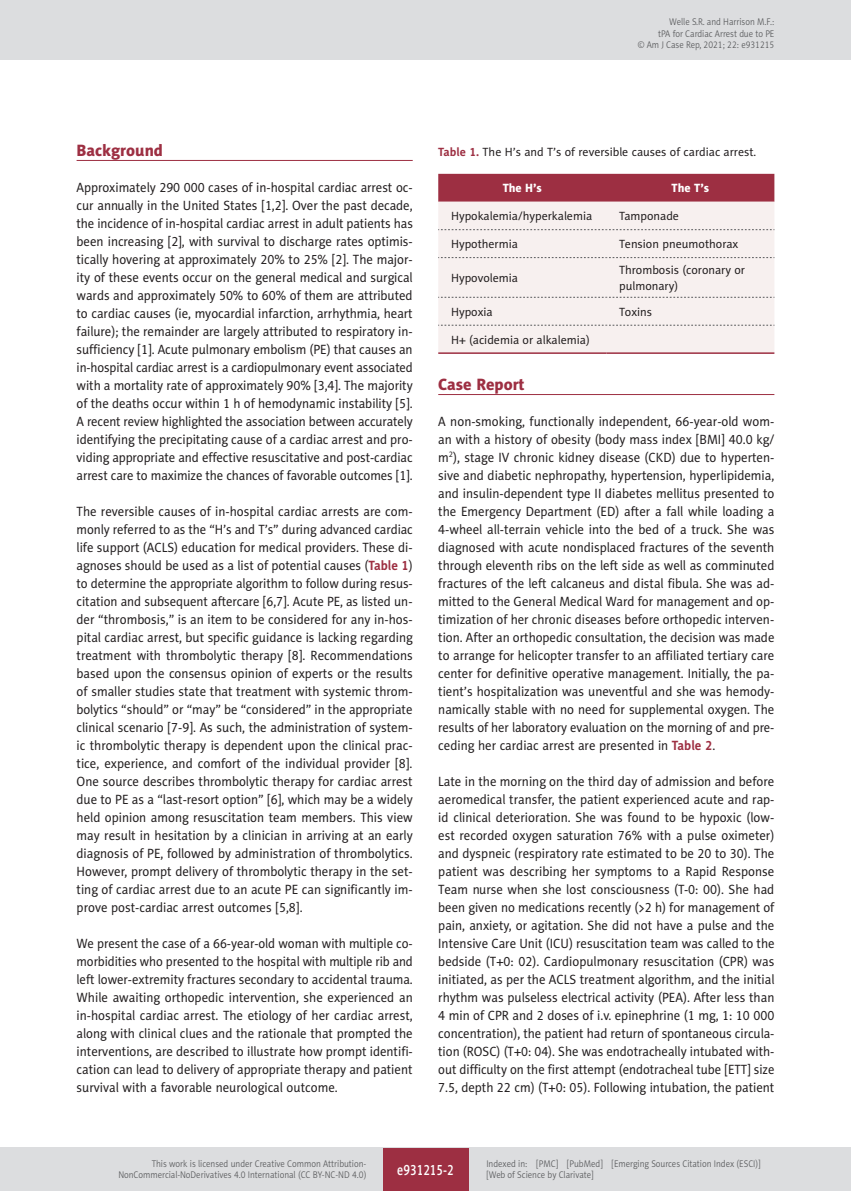
<style>
.page{position:relative;width:851px;height:1191px;background:#fff}
.page>*{position:absolute;margin:0;border:0;box-sizing:border-box;transform-origin:0 0}
.AJCR_Headline_1{font:16.5px "Naomi Sans EFN Heavy";color:#9d2f42}
.AJCR_e-PAGINA{font:15px "Naomi Sans EFN Medium";color:#fff;scale:.8 1}
.AJCR_Body{font:13.5px/18px "Naomi Sans EFN";color:#231f20;text-align:justify;scale:.95 1}
.AJCR_Body-2{font:13.5px/18px "Naomi Sans EFN";color:#231f20;text-align:justify;scale:.94 1}
.AJCR_Tabela_zawartos{font:12px/15.8px "Naomi Sans EFN";color:#231f20}
.AJCR_Tabela_tytul{font:12px "Naomi Sans EFN";color:#231f20}
.AJCR_Tabela_Head{font:12px "Naomi Sans EFN Heavy";color:#fff}
.AJCR_pagina_zywa{font:9.75px/11.2px "Naomi Sans EFN Light";color:#57585a;text-align:right;scale:.9 1}
.AJCR_pagina_sygnatur{font:9.75px "Naomi Sans EFN Light";color:#57585a;scale:.9 1}
.s1{font-weight:700;color:#9d2f42}
</style>
<div class="page">
<hr style="left:77px;top:160px;width:335px;height:1px;background:#9d2f42">
<hr style="left:438px;top:394px;width:336px;height:1px;background:#9d2f42">
<div style="left:438px;top:174px;width:336px;height:28px;background:#9d2f42"></div>
<div style="left:438px;top:202px;width:336px;height:150px;background:#f7f0ef"></div>
<svg style="left:438px;top:229px;width:336px;height:1px"></svg>
<svg style="left:438px;top:257px;width:336px;height:1px"></svg>
<svg style="left:438px;top:297px;width:336px;height:1px"></svg>
<svg style="left:438px;top:325px;width:336px;height:1px"></svg>
<hr style="left:438px;top:352px;width:168px;height:2px;background:#9d2f42">
<hr style="left:606px;top:352px;width:168px;height:2px;background:#9d2f42">
<div style="left:0;top:0;width:850px;height:60px;background:#dcdddf"></div>
<hr style="left:850px;top:0;width:1px;height:60px;background:#dcdddf">
<div style="left:0;top:1148px;width:850px;height:43px;background:#dcdddf"></div>
<div style="left:383px;top:1147px;width:85px;height:43px;background:#9d2f42"></div>
<p class="AJCR_pagina_zywa" style="left:658px;top:16px;width:131px">Welle S.R. and Harrison M.F.: tPA for Cardiac Arrest due to PE</p>
<p class="AJCR_pagina_sygnatur" style="left:637px;top:39px;width:153px">© Am J Case Rep, 2021; 22: e931215</p>
<p class="AJCR_Headline_1" style="left:77px;top:140px;width:88px">Background</p>
<p class="AJCR_Body" style="left:77px;top:178px;width:355px">Approximately 290 000 cases of in-hospital cardiac arrest oc&shy;cur annually in the United States [1,2]. Over the past decade, the incidence of in-hospital cardiac arrest in adult patients has been increasing [2], with survival to discharge rates optimis&shy;tically hovering at approximately 20% to 25% [2]. The major&shy;ity of these events occur on the general medical and surgical wards and approximately 50% to 60% of them are attributed to cardiac causes (ie, myocardial infarction, arrhythmia, heart failure); the remainder are largely attributed to respiratory in&shy;sufficiency [1]. Acute pulmonary embolism (PE) that causes an in-hospital cardiac arrest is a cardiopulmonary event associated with a mortality rate of approximately 90% [3,4]. The majority of the deaths occur within 1 h of hemodynamic instability [5].<br>A recent review highlighted the association between accurately identifying the precipitating cause of a cardiac arrest and pro&shy;viding appropriate and effective resuscitative and post-cardiac arrest care to maximize the chances of favorable outcomes [1].</p>
<p class="AJCR_Body" style="left:77px;top:502px;width:355px">The reversible causes of in-hospital cardiac arrests are com&shy;monly referred to as the “H’s and T’s” during advanced cardiac life support (ACLS) education for medical providers. These di&shy;agnoses should be used as a list of potential causes (<span class="s1">Table 1</span>) to determine the appropriate algorithm to follow during resus&shy;citation and subsequent aftercare [6,7]. Acute PE, as listed un&shy;der “thrombosis,” is an item to be considered for any in-hos&shy;pital cardiac arrest, but specific guidance is lacking regarding treatment with thrombolytic therapy [8]. Recommendations based upon the consensus opinion of experts or the results of smaller studies state that treatment with systemic throm&shy;bolytics “should” or “may” be “considered” in the appropriate clinical scenario [7-9]. As such, the administration of system&shy;ic thrombolytic therapy is dependent upon the clinical prac&shy;tice, experience, and comfort of the individual provider [8].<br>One source describes thrombolytic therapy for cardiac arrest due to PE as a “last-resort option” [6], which may be a widely held opinion among resuscitation team members. This view may result in hesitation by a clinician in arriving at an early diagnosis of PE, followed by administration of thrombolytics.<br>However, prompt delivery of thrombolytic therapy in the set&shy;ting of cardiac arrest due to an acute PE can significantly im&shy;prove post-cardiac arrest outcomes [5,8].</p>
<p class="AJCR_Body-2" style="left:77px;top:934px;width:359px">We present the case of a 66-year-old woman with multiple co&shy;morbidities who presented to the hospital with multiple rib and left lower-extremity fractures secondary to accidental trauma.<br>While awaiting orthopedic intervention, she experienced an in-hospital cardiac arrest. The etiology of her cardiac arrest, along with clinical clues and the rationale that prompted the interventions, are described to illustrate how prompt identifi&shy;cation can lead to delivery of appropriate therapy and patient survival with a favorable neurological outcome.</p>
<p class="AJCR_Tabela_tytul" style="left:438px;top:145px;width:319px"><span class="s1">Table 1.</span> The H’s and T’s of reversible causes of cardiac arrest.</p>
<p class="AJCR_Tabela_Head" style="left:502px;top:181px;width:41px">The H’s</p>
<p class="AJCR_Tabela_Head" style="left:671px;top:181px;width:39px">The T’s</p>
<p class="AJCR_Tabela_zawartos" style="left:451px;top:208px;width:143px">Hypokalemia/hyperkalemia</p>
<p class="AJCR_Tabela_zawartos" style="left:619px;top:208px;width:61px">Tamponade</p>
<p class="AJCR_Tabela_zawartos" style="left:451px;top:236px;width:68px">Hypothermia</p>
<p class="AJCR_Tabela_zawartos" style="left:619px;top:236px;width:121px">Tension pneumothorax</p>
<p class="AJCR_Tabela_zawartos" style="left:451px;top:270px;width:68px">Hypovolemia</p>
<p class="AJCR_Tabela_zawartos" style="left:619px;top:262px;width:127px">Thrombosis (coronary or pulmonary)</p>
<p class="AJCR_Tabela_zawartos" style="left:451px;top:304px;width:43px">Hypoxia</p>
<p class="AJCR_Tabela_zawartos" style="left:619px;top:304px;width:35px">Toxins</p>
<p class="AJCR_Tabela_zawartos" style="left:451px;top:332px;width:140px">H+ (acidemia or alkalemia)</p>
<p class="AJCR_Headline_1" style="left:438px;top:374px;width:88px">Case Report</p>
<p class="AJCR_Body" style="left:438px;top:412px;width:355px">A non-smoking, functionally independent, 66-year-old wom&shy;an with a history of obesity (body mass index [BMI] 40.0 kg/ m<sup>2</sup>), stage IV chronic kidney disease (CKD) due to hyperten&shy;sive and diabetic nephropathy, hypertension, hyperlipidemia, and insulin-dependent type II diabetes mellitus presented to the Emergency Department (ED) after a fall while loading a 4-wheel all-terrain vehicle into the bed of a truck. She was diagnosed with acute nondisplaced fractures of the seventh through eleventh ribs on the left side as well as comminuted fractures of the left calcaneus and distal fibula. She was ad&shy;mitted to the General Medical Ward for management and op&shy;timization of her chronic diseases before orthopedic interven&shy;tion. After an orthopedic consultation, the decision was made to arrange for helicopter transfer to an affiliated tertiary care center for definitive operative management. Initially, the pa&shy;tient’s hospitalization was uneventful and she was hemody&shy;namically stable with no need for supplemental oxygen. The results of her laboratory evaluation on the morning of and pre&shy;ceding her cardiac arrest are presented in <span class="s1">Table 2</span>.</p>
<p class="AJCR_Body" style="left:438px;top:772px;width:355px">Late in the morning on the third day of admission and before aeromedical transfer, the patient experienced acute and rap&shy;id clinical deterioration. She was found to be hypoxic (low&shy;est recorded oxygen saturation 76% with a pulse oximeter) and dyspneic (respiratory rate estimated to be 20 to 30). The patient was describing her symptoms to a Rapid Response Team nurse when she lost consciousness (T-0: 00). She had been given no medications recently (&gt;2 h) for management of pain, anxiety, or agitation. She did not have a pulse and the Intensive Care Unit (ICU) resuscitation team was called to the bedside (T+0: 02). Cardiopulmonary resuscitation (CPR) was initiated, as per the ACLS treatment algorithm, and the initial rhythm was pulseless electrical activity (PEA). After less than 4 min of CPR and 2 doses of i.v. epinephrine (1 mg, 1: 10 000 concentration), the patient had return of spontaneous circula&shy;tion (ROSC) (T+0: 04). She was endotracheally intubated with&shy;out difficulty on the first attempt (endotracheal tube [ETT] size 7.5, depth 22 cm) (T+0: 05). Following intubation, the patient</p>
<p class="AJCR_pagina_zywa" style="left:118px;top:1158px;width:277px">This work is licensed under Creative Common Attribution-<br>NonCommercial-NoDerivatives 4.0 International (CC BY-NC-ND 4.0)</p>
<p class="AJCR_e-PAGINA" style="left:397px;top:1160px;width:72px">e931215-2</p>
<p class="AJCR_pagina_zywa" style="left:486px;top:1158px;width:306px;text-align:left">Indexed in: [PMC] [PubMed] [Emerging Sources Citation Index (ESCI)] [Web of Science by Clarivate]</p>
</div>
